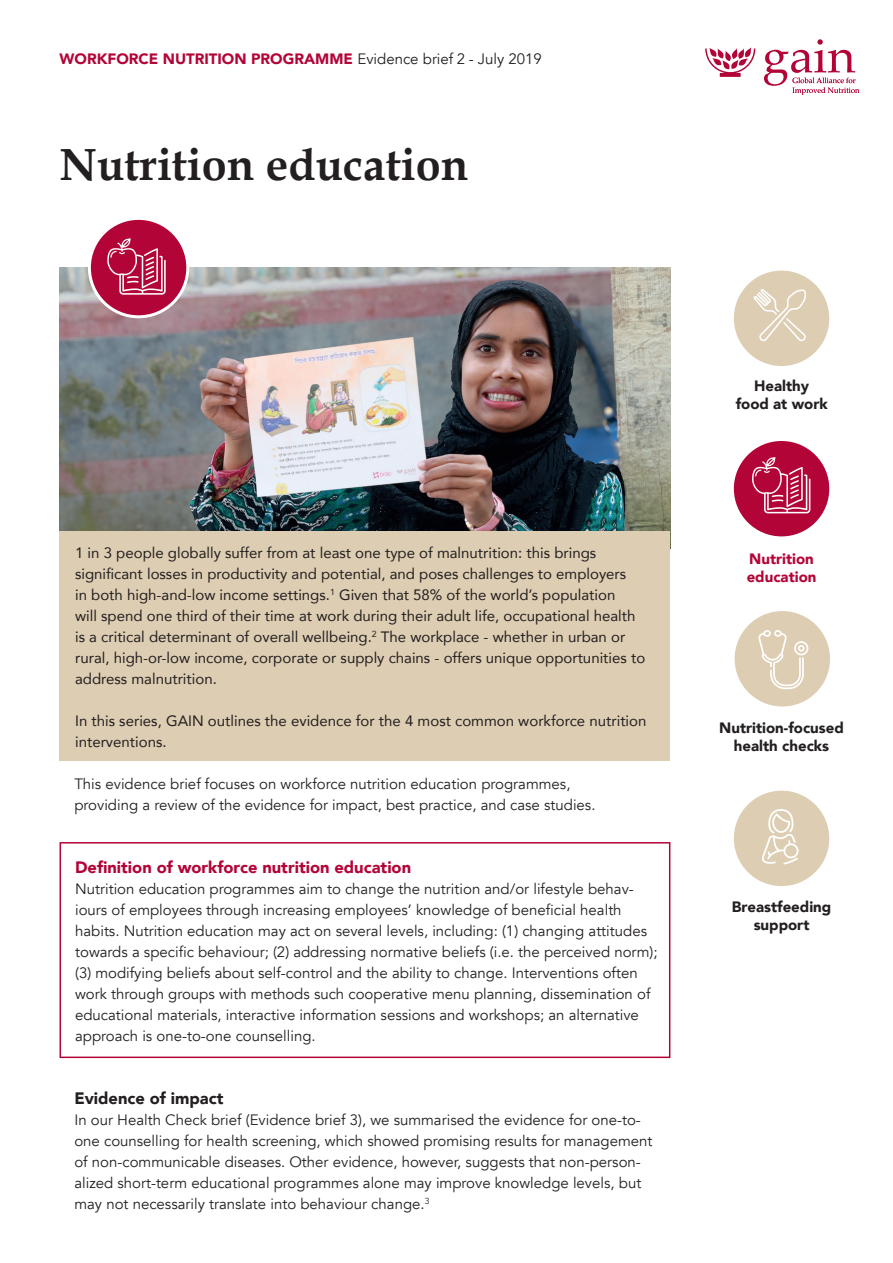
<style>
.page{position:relative;width:893px;height:1263px;background:#fff}
.page>*{position:absolute;margin:0;border:0;box-sizing:border-box;transform-origin:0 0}
.t1{font:700 45px "Book Antiqua";color:#231f20}
.t2{font:900 16.5px "Avenir";color:#b30437}
.t3{font:900 16.5px "Avenir";color:#231f20}
.t4{font:15px/21px "Avenir";color:#231f20}
.t5{font:15px/21px "Avenir";color:#231f20}
.t6{font:900 15px/18px "Avenir";color:#b30437}
.t7{font:900 15px/18px "Avenir";color:#231f20;text-align:center}
.s1{font-weight:400;color:#231f20}
</style>
<div class="page">
<img style="left:60px;top:268px;width:610px;height:263px">
<div style="left:60px;top:842px;width:610px;height:216px;border:2px solid #b30437"></div>
<div style="left:60px;top:531px;width:610px;height:230px;background:#ddcdb2"></div>
<div style="left:732px;top:269px;width:99px;height:98px;background:#ddcdb2;border-radius:50%"></div>
<svg style="left:753px;top:289px;width:53px;height:52px"></svg>
<div style="left:731px;top:268px;width:101px;height:101px;border:3px solid #fff;border-radius:50%"></div>
<div style="left:89px;top:218px;width:99px;height:99px;background:#b30437;border-radius:50%"></div>
<svg style="left:107px;top:238px;width:59px;height:57px"></svg>
<div style="left:88px;top:217px;width:101px;height:101px;border:3px solid #fff;border-radius:50%"></div>
<div style="left:733px;top:609px;width:98px;height:99px;background:#ddcdb2;border-radius:50%"></div>
<svg style="left:758px;top:630px;width:50px;height:59px"></svg>
<div style="left:732px;top:608px;width:101px;height:101px;border:3px solid #fff;border-radius:50%"></div>
<div style="left:732px;top:439px;width:99px;height:99px;background:#b30437;border-radius:50%"></div>
<svg style="left:752px;top:457px;width:58px;height:56px"></svg>
<div style="left:731px;top:438px;width:101px;height:101px;border:3px solid #fff;border-radius:50%"></div>
<div style="left:732px;top:789px;width:99px;height:98px;background:#ddcdb2;border-radius:50%"></div>
<svg style="left:762px;top:809px;width:36px;height:55px"></svg>
<div style="left:731px;top:788px;width:101px;height:101px;border:3px solid #fff;border-radius:50%"></div>
<svg style="left:705px;top:47px;width:50px;height:30px"></svg>
<svg style="left:764px;top:39px;width:95px;height:56px"></svg>
<p class="t6" style="left:60px;top:49px;width:484px">WORKFORCE NUTRITION PROGRAMME <span class="s1">Evidence brief 2 - July 2019</span></p>
<h1 class="t1" style="left:60px;top:138px;width:410px">Nutrition education</h1>
<p class="t5" style="left:75px;top:542px;width:572px">1 in 3 people globally suffer from at least one type of malnutrition: this brings significant losses in productivity and potential, and poses challenges to employers<br>in both high-and-low income settings.<sup>1</sup> Given that 58% of the world’s population<br>will spend one third of their time at work during their adult life, occupational health is a critical determinant of overall wellbeing.<sup>2</sup> The workplace - whether in urban or rural, high-or-low income, corporate or supply chains - offers unique opportunities to address malnutrition.</p>
<p class="t5" style="left:75px;top:710px;width:573px">In this series, GAIN outlines the evidence for the 4 most common workforce nutrition interventions.</p>
<p class="t4" style="left:74px;top:774px;width:523px">This evidence brief focuses on workforce nutrition education programmes, providing a review of the evidence for impact, best practice, and case studies.</p>
<p class="t2" style="left:75px;top:853px;width:338px">Definition of workforce nutrition education</p>
<p class="t4" style="left:75px;top:879px;width:584px">Nutrition education programmes aim to change the nutrition and/or lifestyle behav&shy;iours of employees through increasing employees’ knowledge of beneficial health habits. Nutrition education may act on several levels, including: (1) changing attitudes towards a specific behaviour; (2) addressing normative beliefs (i.e. the perceived norm); (3) modifying beliefs about self-control and the ability to change. Interventions often work through groups with methods such cooperative menu planning, dissemination of educational materials, interactive information sessions and workshops; an alternative approach is one-to-one counselling.</p>
<p class="t3" style="left:74px;top:1084px;width:151px">Evidence of impact</p>
<p class="t4" style="left:74px;top:1110px;width:580px">In our Health Check brief (Evidence brief 3), we summarised the evidence for one-to&shy;one counselling for health screening, which showed promising results for management of non-communicable diseases. Other evidence, however, suggests that non-person&shy;alized short-term educational programmes alone may improve knowledge levels, but may not necessarily translate into behaviour change.<sup>3</sup></p>
<p class="t7" style="left:736px;top:376px;width:94px">Healthy<br>food at work</p>
<p class="t6" style="left:747px;top:549px;width:71px">Nutrition education</p>
<p class="t7" style="left:719px;top:719px;width:126px">Nutrition-focused health checks</p>
<p class="t7" style="left:732px;top:897px;width:101px">Breastfeeding support</p>
</div>
